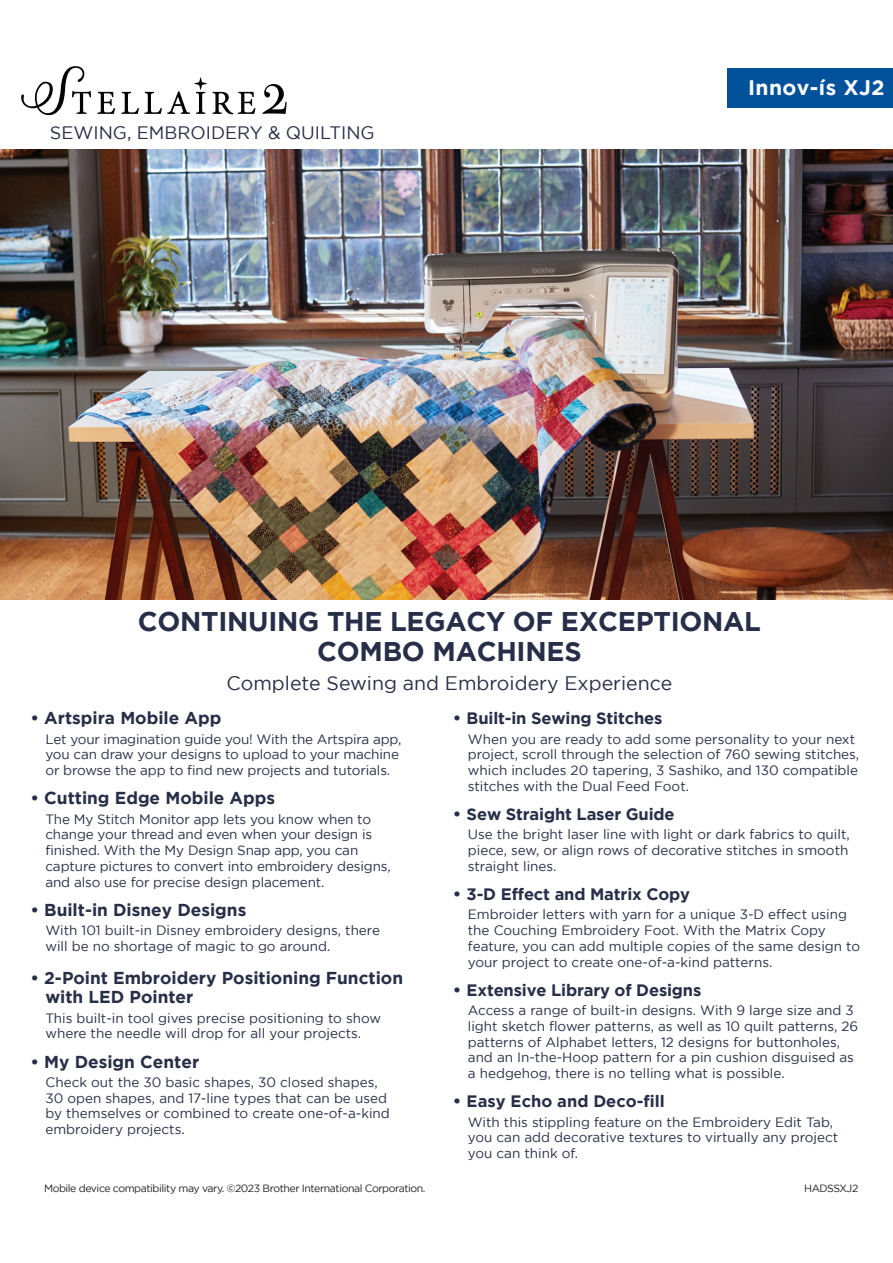
<style>
.page{position:relative;width:893px;height:1263px;background:#fff}
.page>*{position:absolute;margin:0;border:0;box-sizing:border-box;transform-origin:0 0}
.t1{font:700 27px/30px "Gotham";letter-spacing:-.01em;color:#272e47;text-align:center}
.t2{font:700 21px "Gotham";letter-spacing:.02em;color:#fff}
.t3{font:19.5px "Gotham";color:#272e47}
.t4{font:18px "Gotham";color:#272e47}
.t5{font:700 17.25px/19.5px "Gotham";color:#272e47}
.t6{font:700 16.5px "Gotham";letter-spacing:-.01em;color:#272e47}
.t7{font:13.5px/15.8px "Gotham";color:#272e47}
.t8{font:10.5px "Gotham";letter-spacing:-.04em;color:#231f20}
.s1{font-size:17.25px}
</style>
<div class="page">
<div style="left:727px;top:68px;width:166px;height:39px;background:#01519b"></div>
<img style="left:0;top:149px;width:893px;height:450px">
<svg style="left:97px;top:92px;width:18px;height:22px"></svg>
<svg style="left:213px;top:92px;width:43px;height:22px"></svg>
<svg style="left:121px;top:77px;width:86px;height:37px"></svg>
<svg style="left:21px;top:66px;width:70px;height:50px"></svg>
<svg style="left:262px;top:84px;width:25px;height:30px"></svg>
<h3 class="t4" style="left:50px;top:123px;width:326px">SEWING, EMBROIDERY &amp; QUILTING</h3>
<h2 class="t2" style="left:748px;top:76px;width:138px">Innov-ís XJ2</h2>
<h1 class="t1" style="left:138px;top:606px;width:625px">CONTINUING THE LEGACY OF EXCEPTIONAL<br>COMBO MACHINES</h1>
<h3 class="t3" style="left:227px;top:672px;width:447px">Complete Sewing and Embroidery Experience</h3>
<p class="t5" style="left:30px;top:708px;width:193px">• Artspira Mobile App</p>
<p class="t7" style="left:45px;top:731px;width:357px">Let your imagination guide you! With the Artspira app, you can draw your designs to upload to your machine or browse the app to find new projects and tutorials.</p>
<p class="t5" style="left:30px;top:788px;width:246px">• Cutting Edge Mobile Apps</p>
<p class="t7" style="left:45px;top:811px;width:347px">The My Stitch Monitor app lets you know when to change your thread and even when your design is finished. With the My Design Snap app, you can capture pictures to convert into embroidery designs, and also use for precise design placement.</p>
<p class="t5" style="left:30px;top:899px;width:217px">• Built-in Disney Designs</p>
<p class="t7" style="left:45px;top:922px;width:336px">With 101 built-in Disney embroidery designs, there will be no shortage of magic to go around.</p>
<p class="t5" style="left:45px;top:967px;width:359px;text-indent:-15px">• 2-Point Embroidery Positioning Function with LED Pointer</p>
<p class="t7" style="left:45px;top:1010px;width:337px">This built-in tool gives precise positioning to show where the needle will drop for all your projects.</p>
<p class="t5" style="left:30px;top:1051px;width:170px">• My Design Center</p>
<p class="t7" style="left:45px;top:1074px;width:346px">Check out the 30 basic shapes, 30 closed shapes, 30 open shapes, and 17-line types that can be used by themselves or combined to create one-of-a-kind embroidery projects.</p>
<p class="t6" style="left:453px;top:709px;width:211px"><span class="s1">•</span> Built-in Sewing Stitches</p>
<p class="t7" style="left:468px;top:731px;width:393px">When you are ready to add some personality to your next project, scroll through the selection of 760 sewing stitches, which includes 20 tapering, 3 Sashiko, and 130 compatible stitches with the Dual Feed Foot.</p>
<p class="t6" style="left:453px;top:805px;width:223px"><span class="s1">•</span> Sew Straight Laser Guide</p>
<p class="t7" style="left:468px;top:826px;width:383px;text-align:justify">Use the bright laser line with light or dark fabrics to quilt, piece, sew, or align rows of decorative stitches in smooth straight lines.</p>
<p class="t6" style="left:453px;top:885px;width:239px"><span class="s1">•</span> 3-D Effect and Matrix Copy</p>
<p class="t7" style="left:468px;top:906px;width:394px">Embroider letters with yarn for a unique 3-D effect using the Couching Embroidery Foot. With the Matrix Copy feature, you can add multiple copies of the same design to your project to create one-of-a-kind patterns.</p>
<p class="t6" style="left:453px;top:980px;width:250px"><span class="s1">•</span> Extensive Library of Designs</p>
<p class="t7" style="left:468px;top:1002px;width:392px">Access a range of built-in designs. With 9 large size and 3 light sketch flower patterns, as well as 10 quilt patterns, 26 patterns of Alphabet letters, 12 designs for buttonholes, and an In-the-Hoop pattern for a pin cushion disguised as a hedgehog, there is no telling what is possible.</p>
<p class="t6" style="left:453px;top:1092px;width:213px"><span class="s1">•</span> Easy Echo and Deco-fill</p>
<p class="t7" style="left:468px;top:1114px;width:372px">With this stippling feature on the Embroidery Edit Tab, you can add decorative textures to virtually any project you can think of.</p>
<p class="t8" style="left:44px;top:1183px;width:383px">Mobile device compatibility may vary. ©2023 Brother International Corporation.</p>
<p class="t8" style="left:804px;top:1183px;width:56px">HADSSXJ2</p>
</div>
